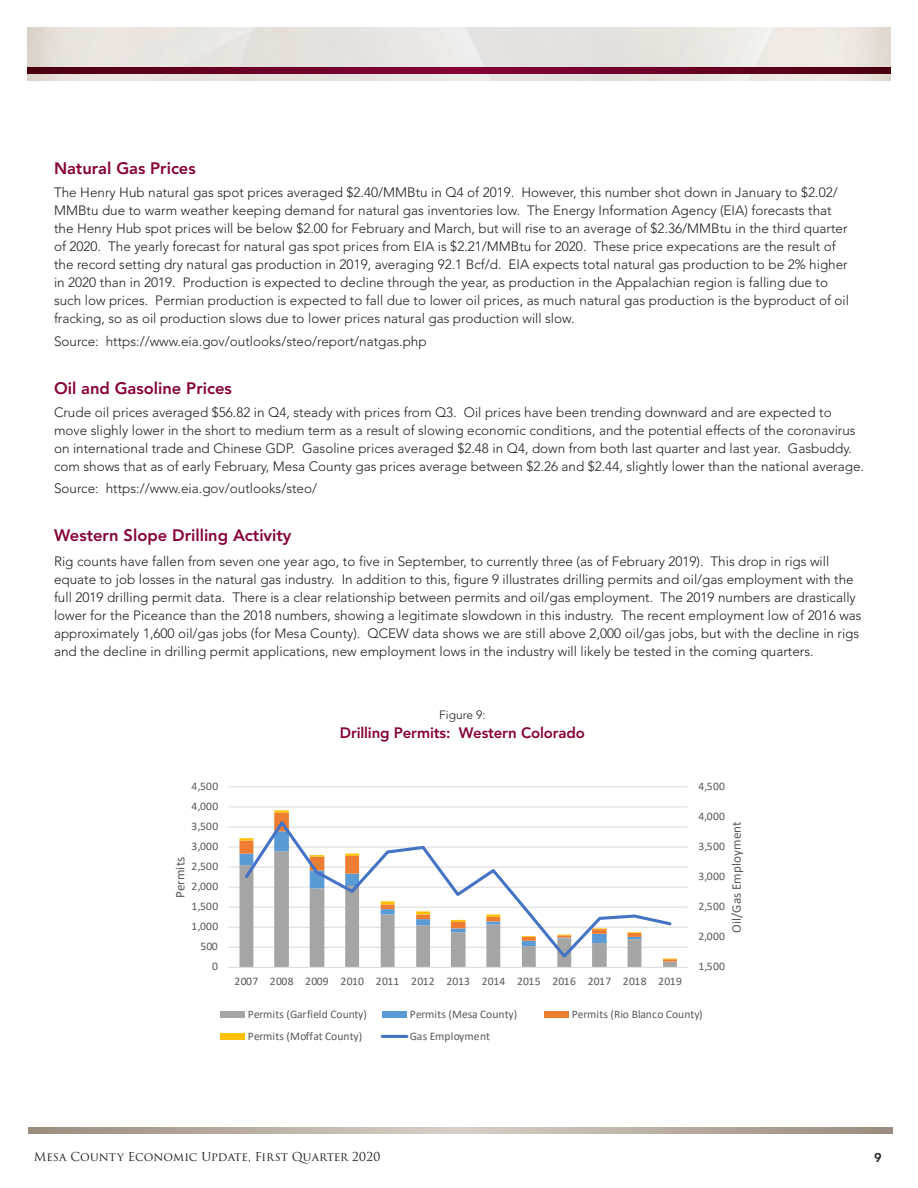
<style>
.page{position:relative;width:918px;height:1188px;background:#fff}
.page>*{position:absolute;margin:0;border:0;box-sizing:border-box;transform-origin:0 0}
.t1{font:800 16.5px "Avenir";color:#860037}
.t2{font:800 15px "Avenir";letter-spacing:-.01em;color:#860037}
.t3{font:300 13.5px/18px "Avenir";color:#231f20}
.t4{font:13.05px "Calibri";letter-spacing:.005em;color:#595959}
.t5{font:800 12.75px "Avenir";color:#231f20}
.t6{font:12px "Trajan Pro 3";color:#231f20}
.t7{font:300 12px "Avenir";color:#231f20}
.t8{font:11.55px "Calibri";letter-spacing:.015em;color:#595959}
</style>
<div class="page">
<img style="left:27px;top:27px;width:864px;height:54px">
<svg style="left:27px;top:68px;width:864px;height:6px"></svg>
<svg style="left:28px;top:1128px;width:864px;height:6px"></svg>
<hr style="left:228px;top:947px;width:459px;height:1px;background:#d9d9d9">
<hr style="left:228px;top:927px;width:459px;height:1px;background:#d9d9d9">
<hr style="left:228px;top:907px;width:459px;height:1px;background:#d9d9d9">
<hr style="left:228px;top:887px;width:459px;height:1px;background:#d9d9d9">
<hr style="left:228px;top:867px;width:459px;height:1px;background:#d9d9d9">
<hr style="left:228px;top:847px;width:459px;height:1px;background:#d9d9d9">
<hr style="left:228px;top:827px;width:459px;height:1px;background:#d9d9d9">
<hr style="left:228px;top:807px;width:459px;height:1px;background:#d9d9d9">
<hr style="left:228px;top:786px;width:459px;height:1px;background:#d9d9d9">
<svg style="left:240px;top:962px;width:437px;height:5px"></svg>
<svg style="left:240px;top:813px;width:437px;height:149px"></svg>
<hr style="left:274px;top:810px;width:15px;height:3px;background:#ffc000">
<hr style="left:228px;top:967px;width:459px;height:1px;background:#d9d9d9">
<svg style="left:242px;top:817px;width:432px;height:144px"></svg>
<div style="left:220px;top:1012px;width:25px;height:6px;background:#a5a5a5"></div>
<div style="left:382px;top:1012px;width:25px;height:6px;background:#5b9bd5"></div>
<div style="left:544px;top:1012px;width:25px;height:6px;background:#ed7d31"></div>
<div style="left:220px;top:1033px;width:25px;height:7px;background:#ffc000"></div>
<hr style="left:382px;top:1035px;width:25px;height:3px;background:#4472c4">
<p class="t1" style="left:54px;top:159px;width:143px">Natural Gas Prices</p>
<p class="t3" style="left:54px;top:184px;width:797px">The Henry Hub natural gas spot prices averaged $2.40/MMBtu in Q4 of 2019. However, this number shot down in January to $2.02/ MMBtu due to warm weather keeping demand for natural gas inventories low. The Energy Information Agency (EIA) forecasts that the Henry Hub spot prices will be below $2.00 for February and March, but will rise to an average of $2.36/MMBtu in the third quarter of 2020. The yearly forecast for natural gas spot prices from EIA is $2.21/MMBtu for 2020. These price expecations are the result of the record setting dry natural gas production in 2019, averaging 92.1 Bcf/d. EIA expects total natural gas production to be 2% higher in 2020 than in 2019. Production is expected to decline through the year, as production in the Appalachian region is falling due to such low prices. Permian production is expected to fall due to lower oil prices, as much natural gas production is the byproduct of oil fracking, so as oil production slows due to lower prices natural gas production will slow.</p>
<p class="t3" style="left:54px;top:332px;width:374px">Source: https://www.eia.gov/outlooks/steo/report/natgas.php</p>
<p class="t1" style="left:54px;top:378px;width:179px">Oil and Gasoline Prices</p>
<p class="t3" style="left:54px;top:403px;width:812px">Crude oil prices averaged $56.82 in Q4, steady with prices from Q3. Oil prices have been trending downward and are expected to move slighly lower in the short to medium term as a result of slowing economic conditions, and the potential effects of the coronavirus on international trade and Chinese GDP. Gasoline prices averaged $2.48 in Q4, down from both last quarter and last year. Gasbuddy. com shows that as of early February, Mesa County gas prices average between $2.26 and $2.44, slightly lower than the national average.</p>
<p class="t3" style="left:54px;top:480px;width:265px">Source: https://www.eia.gov/outlooks/steo/</p>
<p class="t1" style="left:54px;top:526px;width:239px">Western Slope Drilling Activity</p>
<p class="t3" style="left:54px;top:552px;width:809px">Rig counts have fallen from seven one year ago, to five in September, to currently three (as of February 2019). This drop in rigs will equate to job losses in the natural gas industry. In addition to this, figure 9 illustrates drilling permits and oil/gas employment with the full 2019 drilling permit data. There is a clear relationship between permits and oil/gas employment. The 2019 numbers are drastically lower for the Piceance than the 2018 numbers, showing a legitimate slowdown in this industry. The recent employment low of 2016 was approximately 1,600 oil/gas jobs (for Mesa County). QCEW data shows we are still above 2,000 oil/gas jobs, but with the decline in rigs and the decline in drilling permit applications, new employment lows in the industry will likely be tested in the coming quarters.</p>
<p class="t8" style="left:192px;top:778px;width:28px">4,500</p>
<p class="t8" style="left:192px;top:798px;width:28px">4,000</p>
<p class="t8" style="left:192px;top:818px;width:28px">3,500</p>
<p class="t8" style="left:192px;top:838px;width:28px">3,000</p>
<p class="t4" style="left:171px;top:898px;width:43px;rotate:-90deg">Permits</p>
<p class="t8" style="left:192px;top:858px;width:28px">2,500</p>
<p class="t8" style="left:192px;top:878px;width:28px">2,000</p>
<p class="t8" style="left:192px;top:898px;width:28px">1,500</p>
<p class="t8" style="left:192px;top:918px;width:28px">1,000</p>
<p class="t8" style="left:200px;top:938px;width:19px">500</p>
<p class="t8" style="left:212px;top:958px;width:7px">0</p>
<p class="t7" style="left:439px;top:707px;width:48px">Figure 9:</p>
<p class="t2" style="left:340px;top:724px;width:247px">Drilling Permits: Western Colorado</p>
<p class="t8" style="left:235px;top:974px;width:449px">2007 2008 2009 2010 2011 2012 2013 2014 2015 2016 2017 2018 2019</p>
<p class="t8" style="left:698px;top:778px;width:28px">4,500</p>
<p class="t8" style="left:698px;top:808px;width:28px">4,000</p>
<p class="t4" style="left:728px;top:933px;width:112px;rotate:-90deg">Oil/Gas Employment</p>
<p class="t8" style="left:698px;top:838px;width:28px">3,500</p>
<p class="t8" style="left:698px;top:868px;width:28px">3,000</p>
<p class="t8" style="left:698px;top:898px;width:28px">2,500</p>
<p class="t8" style="left:698px;top:928px;width:28px">2,000</p>
<p class="t8" style="left:698px;top:958px;width:28px">1,500</p>
<p class="t8" style="left:248px;top:1006px;width:121px">Permits (Garfield County)</p>
<p class="t8" style="left:410px;top:1006px;width:109px">Permits (Mesa County)</p>
<p class="t8" style="left:572px;top:1006px;width:132px">Permits (Rio Blanco County)</p>
<p class="t8" style="left:248px;top:1028px;width:116px">Permits (Moffat County)</p>
<p class="t8" style="left:410px;top:1028px;width:82px">Gas Employment</p>
<p class="t6" style="left:34px;top:1148px;width:348px">Mesa County Economic Update, First Quarter 2020</p>
<p class="t5" style="left:874px;top:1150px;width:9px">9</p>
</div>
